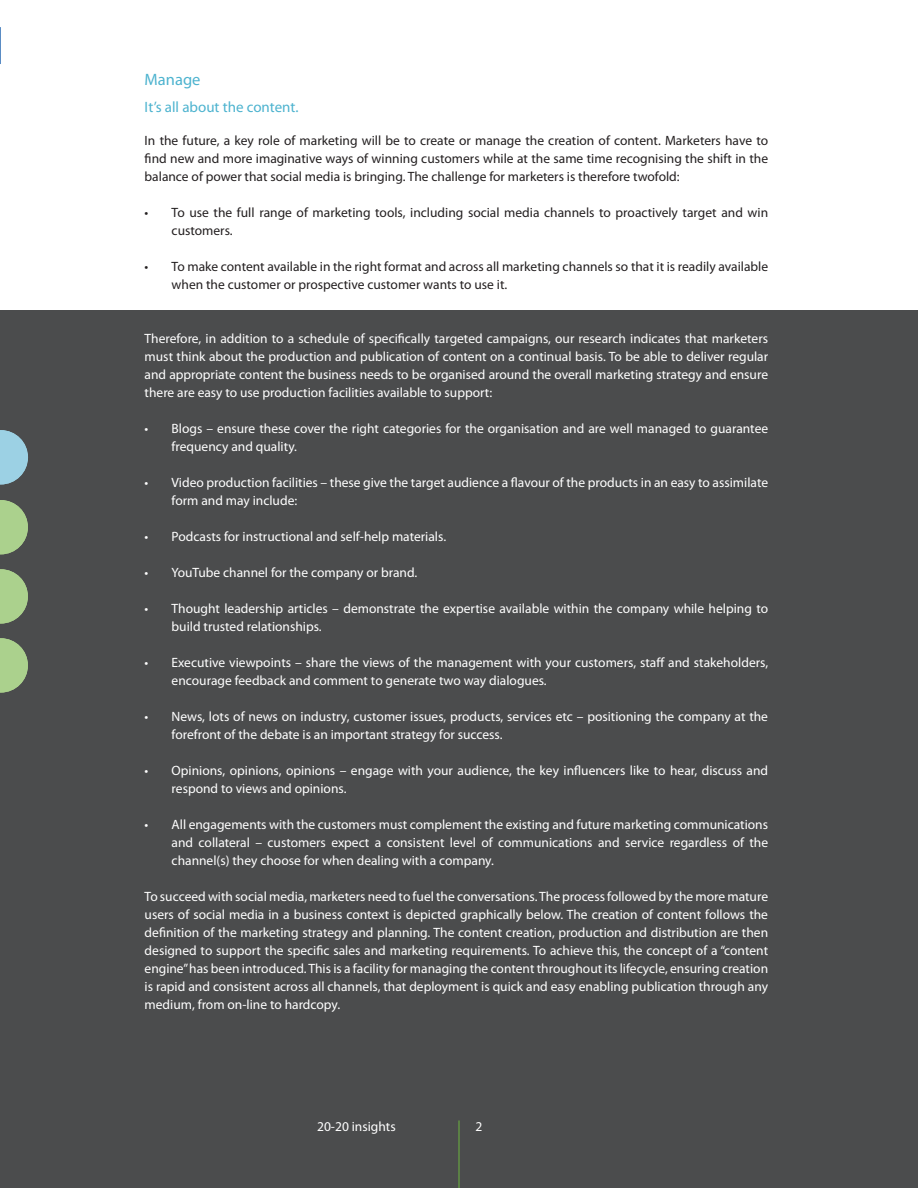
<style>
.page{position:relative;width:918px;height:1188px;background:#fff}
.page>*{position:absolute;margin:0;border:0;box-sizing:border-box;transform-origin:0 0}
.t1{font:16.5px "Myriad Pro";color:#4db3cf}
.t2{font:15px "Myriad Pro";color:#4db3cf}
.t3{font:13.5px/18px "Myriad Pro";color:#fff}
.t4{font:13.5px/18px "Myriad Pro";color:#231f20}
</style>
<div class="page">
<div style="left:0;top:310px;width:918px;height:878px;background:#4b4c4d"></div>
<svg style="left:0;top:27px;width:1px;height:37px"></svg>
<svg style="left:0;top:430px;width:28px;height:54px"></svg>
<svg style="left:0;top:500px;width:28px;height:54px"></svg>
<svg style="left:0;top:569px;width:28px;height:55px"></svg>
<svg style="left:0;top:638px;width:28px;height:55px"></svg>
<hr style="left:459px;top:1120px;width:1px;height:68px;background:#6cb43f">
<p class="t1" style="left:145px;top:70px;width:57px">Manage</p>
<p class="t2" style="left:145px;top:98px;width:155px">It’s all about the content.</p>
<p class="t4" style="left:145px;top:132px;width:625px;text-align:justify">In the future, a key role of marketing will be to create or manage the creation of content. Marketers have to find new and more imaginative ways of winning customers while at the same time recognising the shift in the balance of power that social media is bringing. The challenge for marketers is therefore twofold:</p>
<p class="t4" style="left:172px;top:204px;width:598px;text-indent:-27px">• To use the full range of marketing tools, including social media channels to proactively target and win customers.</p>
<p class="t4" style="left:172px;top:258px;width:598px;text-indent:-27px">• To make content available in the right format and across all marketing channels so that it is readily available when the customer or prospective customer wants to use it.</p>
<p class="t3" style="left:145px;top:330px;width:625px;text-align:justify">Therefore, in addition to a schedule of specifically targeted campaigns, our research indicates that marketers must think about the production and publication of content on a continual basis. To be able to deliver regular and appropriate content the business needs to be organised around the overall marketing strategy and ensure there are easy to use production facilities available to support:</p>
<p class="t3" style="left:172px;top:420px;width:598px;text-indent:-27px">• Blogs – ensure these cover the right categories for the organisation and are well managed to guarantee frequency and quality.</p>
<p class="t3" style="left:172px;top:474px;width:598px;text-indent:-27px">• Video production facilities – these give the target audience a flavour of the products in an easy to assimilate form and may include:</p>
<p class="t3" style="left:145px;top:528px;width:303px">• Podcasts for instructional and self-help materials.</p>
<p class="t3" style="left:145px;top:564px;width:274px">• YouTube channel for the company or brand.</p>
<p class="t3" style="left:172px;top:600px;width:598px;text-indent:-27px">• Thought leadership articles – demonstrate the expertise available within the company while helping to build trusted relationships.</p>
<p class="t3" style="left:172px;top:654px;width:598px;text-indent:-27px">• Executive viewpoints – share the views of the management with your customers, staff and stakeholders, encourage feedback and comment to generate two way dialogues.</p>
<p class="t3" style="left:172px;top:708px;width:598px;text-indent:-27px">• News, lots of news on industry, customer issues, products, services etc – positioning the company at the forefront of the debate is an important strategy for success.</p>
<p class="t3" style="left:172px;top:762px;width:598px;text-indent:-27px">• Opinions, opinions, opinions – engage with your audience, the key influencers like to hear, discuss and respond to views and opinions.</p>
<p class="t3" style="left:172px;top:816px;width:598px;text-align:justify;text-indent:-27px">• All engagements with the customers must complement the existing and future marketing communications and collateral – customers expect a consistent level of communications and service regardless of the channel(s) they choose for when dealing with a company.</p>
<p class="t3" style="left:145px;top:888px;width:625px;text-align:justify">To succeed with social media, marketers need to fuel the conversations. The process followed by the more mature users of social media in a business context is depicted graphically below. The creation of content follows the definition of the marketing strategy and planning. The content creation, production and distribution are then designed to support the specific sales and marketing requirements. To achieve this, the concept of a “content engine” has been introduced. This is a facility for managing the content throughout its lifecycle, ensuring creation is rapid and consistent across all channels, that deployment is quick and easy enabling publication through any medium, from on-line to hardcopy.</p>
<p class="t3" style="left:317px;top:1117px;width:80px">20-20 insights</p>
<p class="t3" style="left:476px;top:1117px;width:8px">2</p>
</div>
